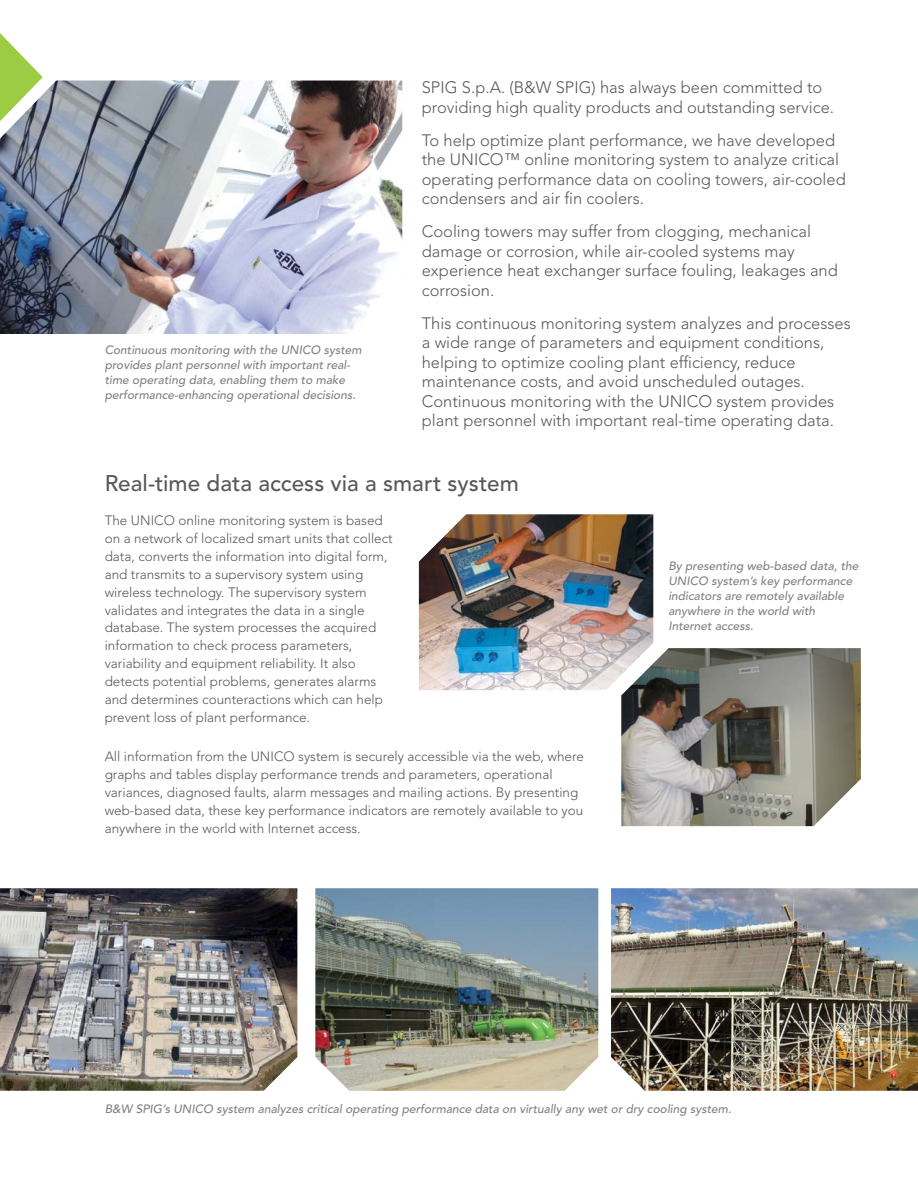
<style>
.page{position:relative;width:918px;height:1188px;background:#fff}
.page>*{position:absolute;margin:0;border:0;box-sizing:border-box;transform-origin:0 0}
.t1{font:500 22.5px "Avenir LT Std";color:#58595b}
.t2{font:300 16.5px/19.5px "Avenir LT Std";color:#58595b}
.t3{font:300 13.5px/18px "Avenir LT Std";color:#58595b}
.t4{font:italic 500 12px/15px "Avenir LT Std";color:#808285}
</style>
<div class="page">
<img style="left:68px;top:81px;width:334px;height:253px">
<svg style="left:0;top:33px;width:68px;height:301px;background:#7c8a8e"></svg>
<img style="left:419px;top:514px;width:234px;height:176px">
<img style="left:611px;top:888px;width:307px;height:203px">
<img style="left:0;top:888px;width:297px;height:203px">
<img style="left:315px;top:888px;width:283px;height:203px">
<img style="left:621px;top:648px;width:240px;height:178px">
<p class="t4" style="left:105px;top:342px;width:259px">Continuous monitoring with the UNICO system provides plant personnel with important real&shy;time operating data, enabling them to make performance-enhancing operational decisions.</p>
<p class="t2" style="left:422px;top:78px;width:414px">SPIG S.p.A. (B&amp;W SPIG) has always been committed to providing high quality products and outstanding service.</p>
<p class="t2" style="left:422px;top:130px;width:426px">To help optimize plant performance, we have developed the UNICO™ online monitoring system to analyze critical operating performance data on cooling towers, air-cooled condensers and air fin coolers.</p>
<p class="t2" style="left:422px;top:222px;width:418px">Cooling towers may suffer from clogging, mechanical damage or corrosion, while air-cooled systems may experience heat exchanger surface fouling, leakages and corrosion.</p>
<p class="t2" style="left:422px;top:313px;width:430px">This continuous monitoring system analyzes and processes a wide range of parameters and equipment conditions, helping to optimize cooling plant efficiency, reduce maintenance costs, and avoid unscheduled outages.<br>Continuous monitoring with the UNICO system provides plant personnel with important real-time operating data.</p>
<h1 class="t1" style="left:105px;top:470px;width:416px">Real-time data access via a smart system</h1>
<p class="t3" style="left:105px;top:511px;width:290px">The UNICO online monitoring system is based on a network of localized smart units that collect data, converts the information into digital form, and transmits to a supervisory system using wireless technology. The supervisory system validates and integrates the data in a single database. The system processes the acquired information to check process parameters, variability and equipment reliability. It also detects potential problems, generates alarms and determines counteractions which can help prevent loss of plant performance.</p>
<p class="t3" style="left:105px;top:747px;width:481px">All information from the UNICO system is securely accessible via the web, where graphs and tables display performance trends and parameters, operational variances, diagnosed faults, alarm messages and mailing actions. By presenting web-based data, these key performance indicators are remotely available to you anywhere in the world with Internet access.</p>
<p class="t4" style="left:668px;top:559px;width:192px">By presenting web-based data, the<br>UNICO system’s key performance indicators are remotely available anywhere in the world with<br>Internet access.</p>
<p class="t4" style="left:105px;top:1102px;width:628px">B&amp;W SPIG’s UNICO system analyzes critical operating performance data on virtually any wet or dry cooling system.</p>
</div>
